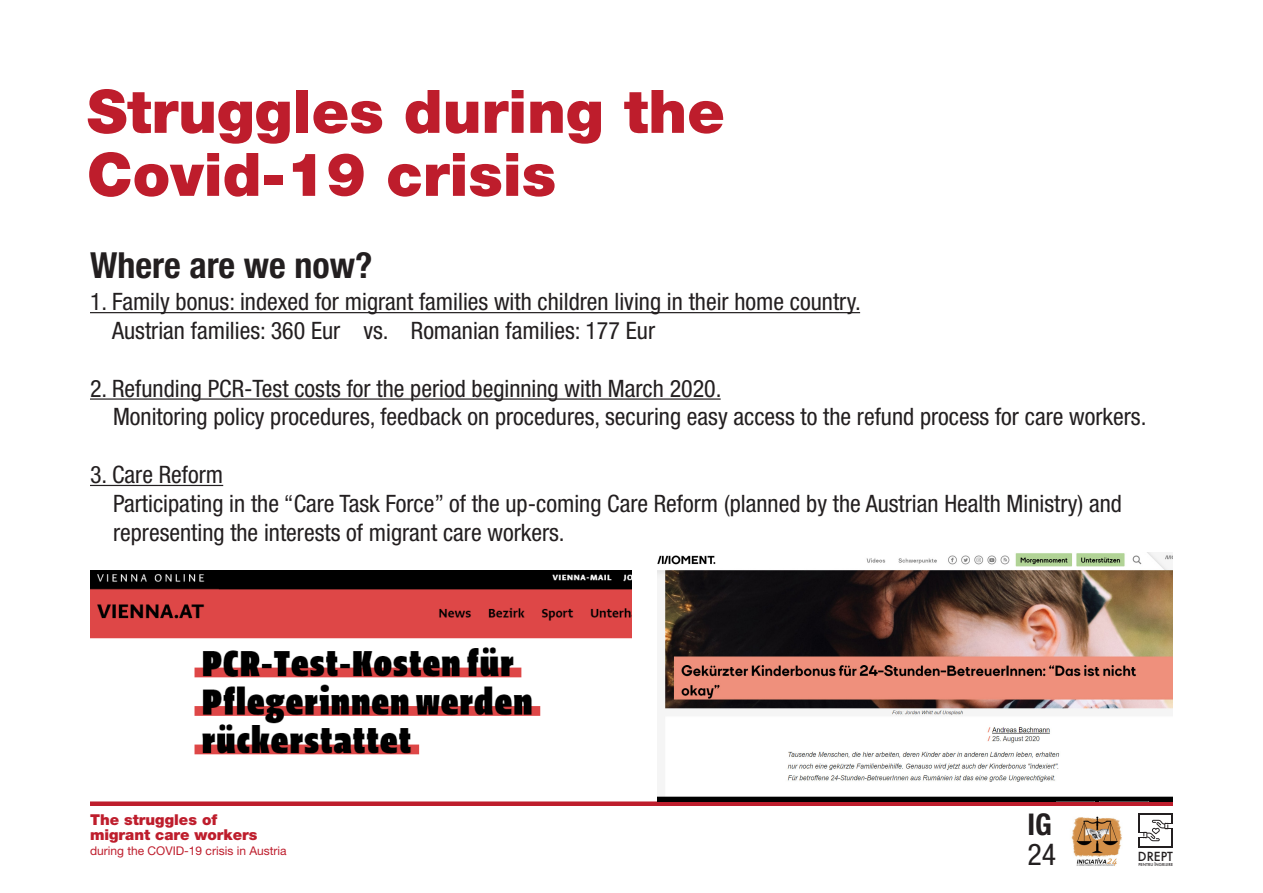
<style>
.page{position:relative;width:1263px;height:893px;background:#fff}
.page>*{position:absolute;margin:0;border:0;box-sizing:border-box;transform-origin:0 0}
.t1{font:900 60px/63px "Helvetica Neue LT Pro";color:#be1d2c}
.t2{font:700 condensed 36px "Helvetica Neue LT Pro";color:#231f20}
.t3{font:700 condensed 30px "Helvetica Neue LT Pro";color:#231f20}
.t4{font:condensed 30px "Helvetica Neue LT Pro";color:#231f20}
.t5{font:condensed 24px "Helvetica Neue LT Pro";color:#231f20}
.t6{font:900 15px "Helvetica Neue LT Pro";color:#be1d2c}
.t7{font:500 12.15px "Futura";color:#231f20}
.t8{font:12px "Helvetica Neue LT Pro";color:#be1d2c}
.t9{font:500 3.9px "Futura";color:#231f20}
</style>
<div class="page">
<img style="left:1071px;top:816px;width:51px;height:50px">
<div style="left:90px;top:801px;width:1083px;height:5px;background:#be1d2c"></div>
<hr style="left:90px;top:312px;width:770px;height:1px;background:#231f20">
<hr style="left:90px;top:398px;width:631px;height:2px;background:#231f20">
<hr style="left:90px;top:485px;width:133px;height:1px;background:#231f20">
<svg style="left:1139px;top:813px;width:34px;height:35px"></svg>
<img style="left:90px;top:570px;width:541px;height:185px">
<img style="left:657px;top:552px;width:516px;height:249px">
<p class="t1" style="left:87px;top:80px;width:639px">Struggles during the<br>Covid-19 crisis</p>
<p class="t2" style="left:90px;top:243px;width:284px">Where are we now?</p>
<p class="t5" style="left:90px;top:288px;width:772px">1. Family bonus: indexed for migrant families with children living in their home country.</p>
<p class="t5" style="left:112px;top:317px;width:544px">Austrian families: 360 Eur vs. Romanian families: 177 Eur</p>
<p class="t5" style="left:90px;top:374px;width:633px">2. Refunding PCR-Test costs for the period beginning with March 2020.</p>
<p class="t5" style="left:113px;top:403px;width:1035px">Monitoring policy procedures, feedback on procedures, securing easy access to the refund process for care workers.</p>
<p class="t5" style="left:90px;top:461px;width:135px">3. Care Reform</p>
<p class="t5" style="left:113px;top:489px;width:1010px">Participating in the “Care Task Force” of the up-coming Care Reform (planned by the Austrian Health Ministry) and</p>
<p class="t5" style="left:113px;top:518px;width:453px">representing the interests of migrant care workers.</p>
<p class="t6" style="left:90px;top:810px;width:129px">The struggles of</p>
<p class="t6" style="left:90px;top:825px;width:169px">migrant care workers</p>
<p class="t8" style="left:90px;top:843px;width:198px">during the COVID-19 crisis in Austria</p>
<p class="t3" style="left:1027px;top:806px;width:26px">IG</p>
<p class="t4" style="left:1027px;top:837px;width:30px">24</p>
<p class="t7" style="left:1138px;top:848px;width:37px">DREPT</p>
<p class="t9" style="left:1138px;top:862px;width:36px">PENTRU ÎNGRIJIRE</p>
</div>
